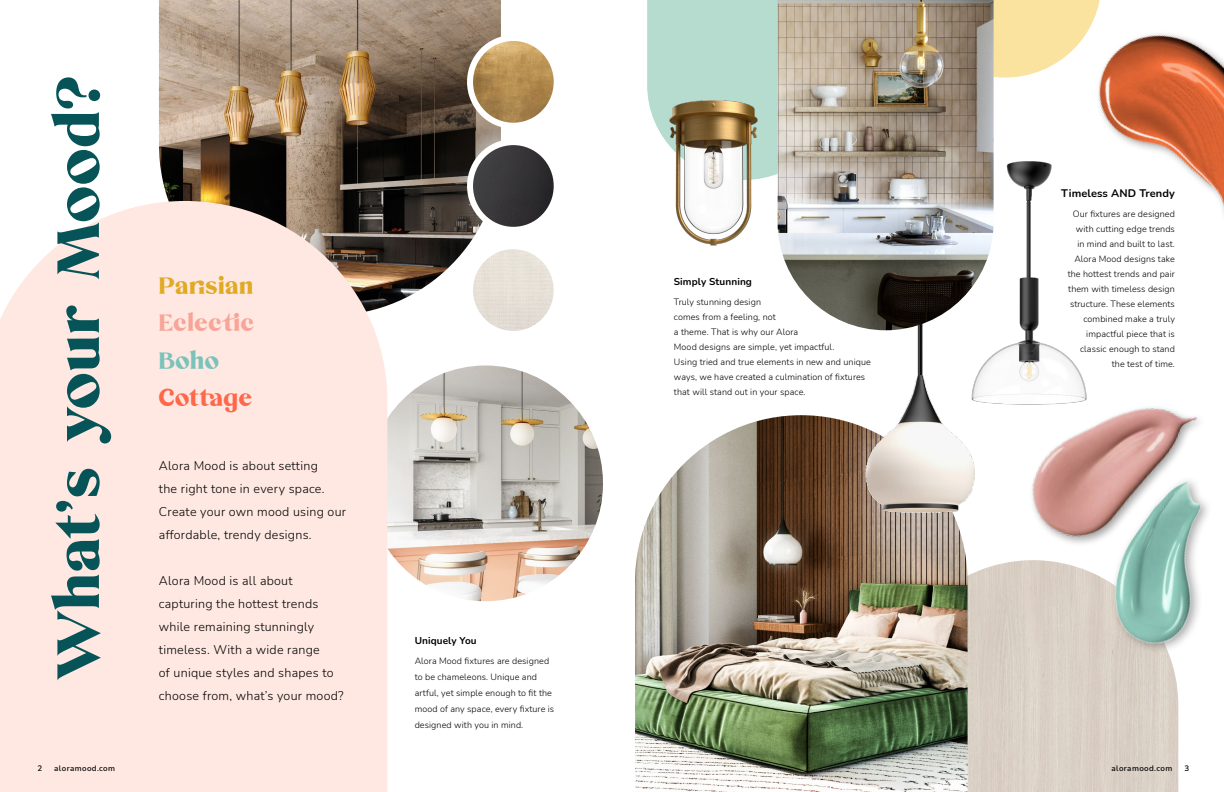
<style>
.page{position:relative;width:1224px;height:792px;background:#fff}
.page>*{position:absolute;margin:0;border:0;box-sizing:border-box;transform-origin:0 0}
.t1{font:68.8px "Mikela";letter-spacing:.02em;color:#075458}
.t2{font:27px "Mikela";letter-spacing:.02em;color:#e0aa24}
.t3{font:27px "Mikela";letter-spacing:.02em;color:#f8a497}
.t4{font:27px "Mikela";letter-spacing:.02em;color:#fe674a}
.t5{font:27px "Mikela";color:#79c3bb}
.page_catagory_right{font:300 12.5px/23px "Nunito";letter-spacing:.02em;color:#000}
.page_catagory_right-2{font:700 11px "Nunito";letter-spacing:.01em;color:#000}
.page_catagory_right-3{font:700 10px "Nunito";letter-spacing:.01em;color:#000}
.page_catagory_right-4{font:300 9px/15px "Nunito";letter-spacing:.01em;color:#000}
.page_catagory_left{font:600 8px "Nunito";letter-spacing:.05em;color:#000}
</style>
<div class="page">
<img style="left:368px;top:366px;width:235px;height:235px;border-radius:118px">
<div style="left:647px;top:0;width:131px;height:180px;background:#b6dbcf"></div>
<svg style="left:994px;top:0;width:75px;height:78px;background:#fae4a7"></svg>
<div style="left:968px;top:560px;width:210px;height:232px;background:#dad0c5"></div>
<img style="left:635px;top:415px;width:333px;height:377px">
<img style="left:159px;top:0;width:342px;height:306px">
<img style="left:1069px;top:0;width:155px;height:212px">
<div style="left:0;top:201px;width:387px;height:591px;background:#fee8e1"></div>
<img style="left:1032px;top:408px;width:167px;height:136px">
<img style="left:1080px;top:450px;width:128px;height:217px">
<img style="left:843px;top:330px;width:132px;height:216px">
<img style="left:778px;top:0;width:216px;height:330px">
<img style="left:651px;top:81px;width:124px;height:165px">
<img style="left:470px;top:38px;width:83px;height:88px">
<div style="left:467px;top:35px;width:93px;height:94px;border:6px solid #fff;border-radius:50%"></div>
<img style="left:470px;top:142px;width:83px;height:88px">
<div style="left:467px;top:139px;width:93px;height:94px;border:6px solid #fff;border-radius:50%"></div>
<img style="left:470px;top:246px;width:83px;height:84px">
<div style="left:467px;top:243px;width:93px;height:94px;border:6px solid #fff;border-radius:50%"></div>
<img style="left:963px;top:157px;width:134px;height:252px">
<p class="t1" style="left:49px;top:680px;width:605px;rotate:-90deg">What’s your Mood?</p>
<p class="t2" style="left:159px;top:274px;width:96px">Parisian</p>
<p class="t3" style="left:159px;top:312px;width:97px">Eclectic</p>
<p class="t5" style="left:159px;top:349px;width:62px">Boho</p>
<p class="t4" style="left:159px;top:387px;width:95px">Cottage</p>
<p class="page_catagory_right" style="left:159px;top:454px;width:189px">Alora Mood is about setting<br>the right tone in every space.<br>Create your own mood using our affordable, trendy designs.</p>
<p class="page_catagory_right" style="left:159px;top:569px;width:186px">Alora Mood is all about capturing the hottest trends while remaining stunningly timeless. With a wide range<br>of unique styles and shapes to choose from, what’s your mood?</p>
<p class="page_catagory_right-3" style="left:415px;top:633px;width:64px">Uniquely You</p>
<p class="page_catagory_right-4" style="left:415px;top:653px;width:141px;line-height:16px">Alora Mood fixtures are designed to be chameleons. Unique and artful, yet simple enough to fit the mood of any space, every fixture is designed with you in mind.</p>
<p class="page_catagory_right-3" style="left:674px;top:275px;width:80px">Simply Stunning</p>
<p class="page_catagory_right-4" style="left:674px;top:294px;width:89px">Truly stunning design</p>
<p class="page_catagory_right-4" style="left:674px;top:309px;width:103px">comes from a feeling, not</p>
<p class="page_catagory_right-4" style="left:674px;top:324px;width:126px">a theme. That is why our Alora</p>
<p class="page_catagory_right-4" style="left:674px;top:339px;width:162px">Mood designs are simple, yet impactful.</p>
<p class="page_catagory_right-4" style="left:674px;top:354px;width:198px">Using tried and true elements in new and unique ways, we have created a culmination of fixtures that will stand out in your space.</p>
<p class="page_catagory_right-2" style="left:1061px;top:185px;width:115px">Timeless AND Trendy</p>
<p class="page_catagory_right-4" style="left:1068px;top:206px;width:109px;text-align:right">Our fixtures are designed with cutting edge trends in mind and built to last.<br>Alora Mood designs take the hottest trends and pair them with timeless design structure. These elements combined make a truly impactful piece that is classic enough to stand</p>
<p class="page_catagory_right-4" style="left:1112px;top:356px;width:65px">the test of time.</p>
<p class="page_catagory_left" style="left:37px;top:763px;width:6px">2</p>
<p class="page_catagory_left" style="left:54px;top:763px;width:62px">aloramood.com</p>
<p class="page_catagory_left" style="left:1112px;top:763px;width:62px">aloramood.com</p>
<p class="page_catagory_left" style="left:1184px;top:763px;width:6px">3</p>
</div>
